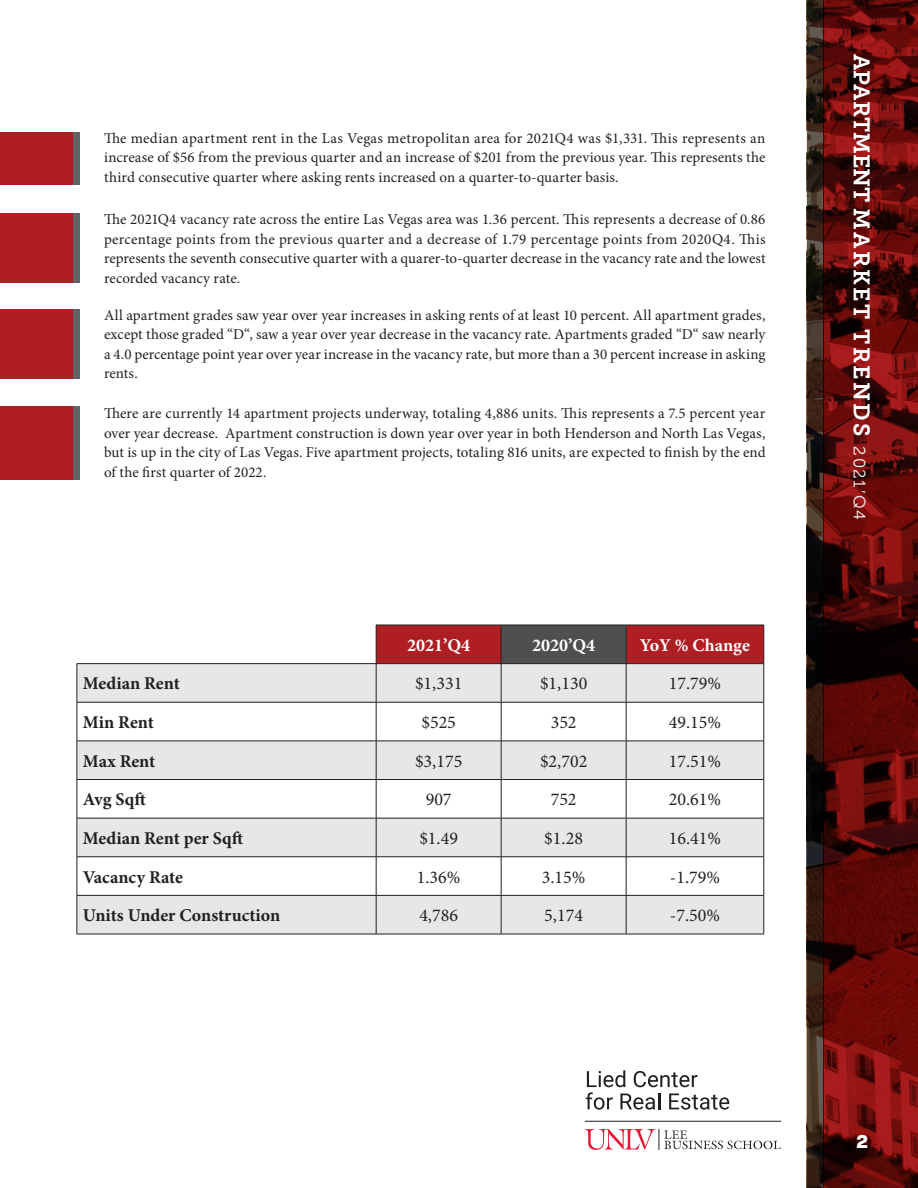
<style>
.page{position:relative;width:918px;height:1188px;background:#fff}
.page>*{position:absolute;margin:0;border:0;box-sizing:border-box;transform-origin:0 0}
.t1{font:22.5px "Museo Slab 700";letter-spacing:.095em;color:#fff}
.t2{font:18px "Minion Pro";color:#231f20}
.t3{font:700 18px "Minion Pro";letter-spacing:-.005em;color:#231f20}
.t4{font:700 18px "Minion Pro";color:#fff}
.t5{font:900 18px "Helvetica Now Display";color:#fff}
.t6{font:15px/19.5px "Minion Pro";letter-spacing:.005em;color:#231f20;text-align:justify}
.s1{font-family:"Museo Slab 300";font-size:16.5px}
</style>
<div class="page">
<svg style="left:824px;top:0;width:94px;height:1188px;background:#5c0b09"></svg>
<svg style="left:807px;top:0;width:17px;height:1188px;background:#2b1d15"></svg>
<svg style="left:585px;top:1129px;width:196px;height:21px"></svg>
<hr style="left:585px;top:1121px;width:196px;height:1px;background:#231f20">
<svg style="left:586px;top:1070px;width:143px;height:40px"></svg>
<div style="left:0;top:406px;width:80px;height:74px;background:#656263"></div>
<div style="left:0;top:406px;width:73px;height:74px;background:#ae1e22"></div>
<div style="left:0;top:132px;width:80px;height:53px;background:#656263"></div>
<div style="left:0;top:132px;width:73px;height:53px;background:#ae1e22"></div>
<div style="left:377px;top:626px;width:387px;height:37px;background:#ae1e22"></div>
<div style="left:501px;top:625px;width:125px;height:39px;background:#4e4f50"></div>
<svg style="left:78px;top:664px;width:686px;height:270px;fill:#e6e7e9"></svg>
<hr style="left:77px;top:663px;width:299px;height:1px;background:#231f20">
<hr style="left:77px;top:664px;width:1px;height:38px;background:#231f20">
<hr style="left:376px;top:664px;width:1px;height:38px;background:#231f20">
<hr style="left:501px;top:664px;width:1px;height:38px;background:#231f20">
<hr style="left:626px;top:664px;width:1px;height:38px;background:#231f20">
<hr style="left:764px;top:664px;width:1px;height:38px;background:#231f20">
<hr style="left:77px;top:702px;width:299px;height:1px;background:#231f20">
<hr style="left:77px;top:702px;width:1px;height:39px;background:#231f20">
<hr style="left:376px;top:702px;width:125px;height:1px;background:#231f20">
<hr style="left:376px;top:702px;width:1px;height:39px;background:#231f20">
<hr style="left:501px;top:702px;width:125px;height:1px;background:#231f20">
<hr style="left:501px;top:702px;width:1px;height:39px;background:#231f20">
<hr style="left:626px;top:702px;width:138px;height:1px;background:#231f20">
<hr style="left:626px;top:702px;width:1px;height:39px;background:#231f20">
<hr style="left:764px;top:702px;width:1px;height:39px;background:#231f20">
<hr style="left:77px;top:741px;width:299px;height:1px;background:#231f20">
<hr style="left:77px;top:741px;width:1px;height:38px;background:#231f20">
<hr style="left:376px;top:741px;width:125px;height:1px;background:#231f20">
<hr style="left:376px;top:741px;width:1px;height:38px;background:#231f20">
<hr style="left:501px;top:741px;width:125px;height:1px;background:#231f20">
<hr style="left:501px;top:741px;width:1px;height:38px;background:#231f20">
<hr style="left:626px;top:741px;width:138px;height:1px;background:#231f20">
<hr style="left:626px;top:741px;width:1px;height:38px;background:#231f20">
<hr style="left:764px;top:741px;width:1px;height:38px;background:#231f20">
<hr style="left:77px;top:779px;width:299px;height:1px;background:#231f20">
<hr style="left:77px;top:780px;width:1px;height:38px;background:#231f20">
<hr style="left:376px;top:779px;width:125px;height:1px;background:#231f20">
<hr style="left:376px;top:780px;width:1px;height:38px;background:#231f20">
<hr style="left:501px;top:779px;width:125px;height:1px;background:#231f20">
<hr style="left:501px;top:780px;width:1px;height:38px;background:#231f20">
<hr style="left:626px;top:779px;width:138px;height:1px;background:#231f20">
<hr style="left:626px;top:780px;width:1px;height:38px;background:#231f20">
<hr style="left:764px;top:780px;width:1px;height:38px;background:#231f20">
<hr style="left:77px;top:818px;width:299px;height:1px;background:#231f20">
<hr style="left:77px;top:818px;width:1px;height:39px;background:#231f20">
<hr style="left:376px;top:818px;width:125px;height:1px;background:#231f20">
<hr style="left:376px;top:818px;width:1px;height:39px;background:#231f20">
<hr style="left:501px;top:818px;width:125px;height:1px;background:#231f20">
<hr style="left:501px;top:818px;width:1px;height:39px;background:#231f20">
<hr style="left:626px;top:818px;width:138px;height:1px;background:#231f20">
<hr style="left:626px;top:818px;width:1px;height:39px;background:#231f20">
<hr style="left:764px;top:818px;width:1px;height:39px;background:#231f20">
<hr style="left:77px;top:857px;width:299px;height:1px;background:#231f20">
<hr style="left:77px;top:857px;width:1px;height:38px;background:#231f20">
<hr style="left:376px;top:857px;width:125px;height:1px;background:#231f20">
<hr style="left:376px;top:857px;width:1px;height:38px;background:#231f20">
<hr style="left:501px;top:857px;width:125px;height:1px;background:#231f20">
<hr style="left:501px;top:857px;width:1px;height:38px;background:#231f20">
<hr style="left:626px;top:857px;width:138px;height:1px;background:#231f20">
<hr style="left:626px;top:857px;width:1px;height:38px;background:#231f20">
<hr style="left:764px;top:857px;width:1px;height:38px;background:#231f20">
<hr style="left:77px;top:895px;width:299px;height:1px;background:#231f20">
<hr style="left:77px;top:896px;width:1px;height:38px;background:#231f20">
<hr style="left:376px;top:895px;width:125px;height:1px;background:#231f20">
<hr style="left:376px;top:896px;width:1px;height:38px;background:#231f20">
<hr style="left:501px;top:895px;width:125px;height:1px;background:#231f20">
<hr style="left:501px;top:896px;width:1px;height:38px;background:#231f20">
<hr style="left:626px;top:895px;width:138px;height:1px;background:#231f20">
<hr style="left:626px;top:896px;width:1px;height:38px;background:#231f20">
<hr style="left:764px;top:896px;width:1px;height:38px;background:#231f20">
<hr style="left:77px;top:934px;width:299px;height:1px;background:#231f20">
<hr style="left:376px;top:934px;width:125px;height:1px;background:#231f20">
<hr style="left:501px;top:934px;width:125px;height:1px;background:#231f20">
<hr style="left:626px;top:934px;width:138px;height:1px;background:#231f20">
<hr style="left:376px;top:625px;width:125px;height:1px;background:#231f20">
<hr style="left:376px;top:625px;width:1px;height:38px;background:#231f20">
<hr style="left:501px;top:625px;width:125px;height:1px;background:#231f20">
<hr style="left:501px;top:625px;width:1px;height:38px;background:#231f20">
<hr style="left:626px;top:625px;width:138px;height:1px;background:#231f20">
<hr style="left:626px;top:625px;width:1px;height:38px;background:#231f20">
<hr style="left:764px;top:625px;width:1px;height:38px;background:#231f20">
<hr style="left:376px;top:663px;width:125px;height:1px;background:#231f20">
<hr style="left:501px;top:663px;width:125px;height:1px;background:#231f20">
<hr style="left:626px;top:663px;width:138px;height:1px;background:#231f20">
<div style="left:0;top:213px;width:80px;height:70px;background:#656263"></div>
<div style="left:0;top:213px;width:73px;height:70px;background:#ae1e22"></div>
<div style="left:0;top:309px;width:80px;height:70px;background:#656263"></div>
<div style="left:0;top:309px;width:73px;height:70px;background:#ae1e22"></div>
<p class="t6" style="left:104px;top:128px;width:663px">The median apartment rent in the Las Vegas metropolitan area for 2021Q4 was $1,331. This represents an increase of $56 from the previous quarter and an increase of $201 from the previous year. This represents the third consecutive quarter where asking rents increased on a quarter-to-quarter basis.</p>
<p class="t6" style="left:104px;top:210px;width:663px">The 2021Q4 vacancy rate across the entire Las Vegas area was 1.36 percent. This represents a decrease of 0.86 percentage points from the previous quarter and a decrease of 1.79 percentage points from 2020Q4. This represents the seventh consecutive quarter with a quarer-to-quarter decrease in the vacancy rate and the lowest recorded vacancy rate.</p>
<p class="t6" style="left:104px;top:305px;width:663px">All apartment grades saw year over year increases in asking rents of at least 10 percent. All apartment grades, except those graded “D“, saw a year over year decrease in the vacancy rate. Apartments graded “D“ saw nearly a 4.0 percentage point year over year increase in the vacancy rate, but more than a 30 percent increase in asking rents.</p>
<p class="t6" style="left:104px;top:404px;width:663px">There are currently 14 apartment projects underway, totaling 4,886 units. This represents a 7.5 percent year over year decrease. Apartment construction is down year over year in both Henderson and North Las Vegas, but is up in the city of Las Vegas. Five apartment projects, totaling 816 units, are expected to finish by the end of the first quarter of 2022.</p>
<p class="t4" style="left:407px;top:632px;width:64px">2021’Q4</p>
<p class="t4" style="left:532px;top:632px;width:64px">2020’Q4</p>
<p class="t4" style="left:640px;top:632px;width:111px">YoY % Change</p>
<p class="t3" style="left:83px;top:671px;width:99px">Median Rent</p>
<p class="t2" style="left:415px;top:672px;width:49px">$1,331</p>
<p class="t2" style="left:540px;top:672px;width:49px">$1,130</p>
<p class="t2" style="left:669px;top:672px;width:54px">17.79%</p>
<p class="t3" style="left:83px;top:710px;width:73px">Min Rent</p>
<p class="t2" style="left:421px;top:710px;width:36px">$525</p>
<p class="t2" style="left:551px;top:710px;width:27px">352</p>
<p class="t2" style="left:669px;top:710px;width:54px">49.15%</p>
<p class="t3" style="left:83px;top:748px;width:74px">Max Rent</p>
<p class="t2" style="left:415px;top:749px;width:49px">$3,175</p>
<p class="t2" style="left:540px;top:749px;width:49px">$2,702</p>
<p class="t2" style="left:669px;top:749px;width:54px">17.51%</p>
<p class="t3" style="left:83px;top:787px;width:65px">Avg Sqft</p>
<p class="t2" style="left:426px;top:788px;width:27px">907</p>
<p class="t2" style="left:551px;top:788px;width:27px">752</p>
<p class="t2" style="left:669px;top:788px;width:54px">20.61%</p>
<p class="t3" style="left:83px;top:826px;width:162px">Median Rent per Sqft</p>
<p class="t2" style="left:419px;top:826px;width:40px">$1.49</p>
<p class="t2" style="left:544px;top:826px;width:40px">$1.28</p>
<p class="t2" style="left:669px;top:826px;width:54px">16.41%</p>
<p class="t3" style="left:83px;top:864px;width:102px">Vacancy Rate</p>
<p class="t2" style="left:417px;top:865px;width:45px">1.36%</p>
<p class="t2" style="left:542px;top:865px;width:45px">3.15%</p>
<p class="t2" style="left:670px;top:865px;width:52px">-1.79%</p>
<p class="t3" style="left:83px;top:903px;width:199px">Units Under Construction</p>
<p class="t2" style="left:419px;top:903px;width:40px">4,786</p>
<p class="t2" style="left:544px;top:903px;width:40px">5,174</p>
<p class="t2" style="left:670px;top:903px;width:52px">-7.50%</p>
<h1 class="t1" style="left:875px;top:54px;width:467px;rotate:90deg">APARTMENT MARKET TRENDS <span class="s1">2021’Q4</span></h1>
<p class="t5" style="left:857px;top:1129px;width:13px">2</p>
</div>
